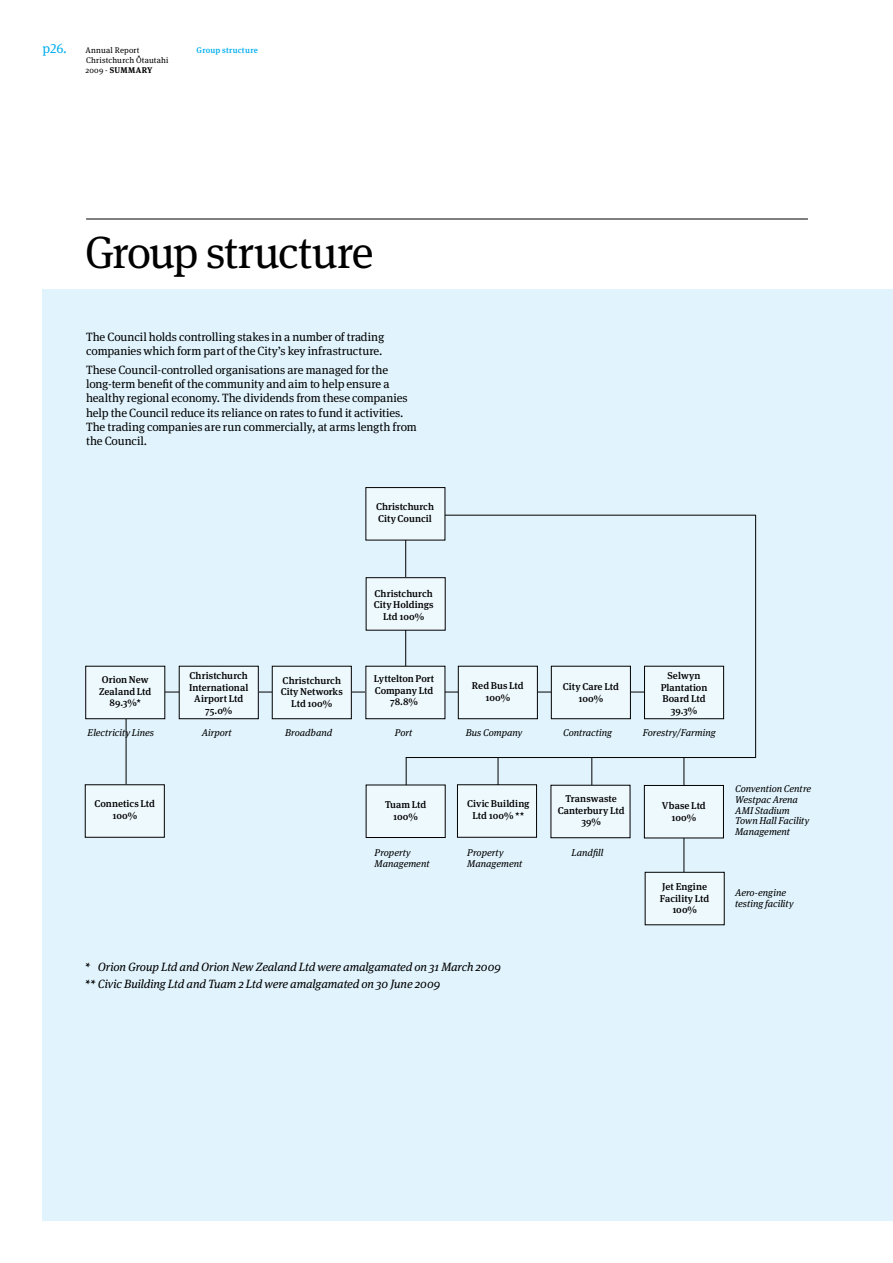
<style>
.page{position:relative;width:893px;height:1263px;background:#fff}
.page>*{position:absolute;margin:0;border:0;box-sizing:border-box;transform-origin:0 0}
.t1{font:45px "Meta Serif Pro";letter-spacing:-.035em;color:#000}
.t2{font:13.5px "Meta Serif Pro";color:#00aeef}
.t3{font:12px/14.2px "Meta Serif Pro";letter-spacing:-.005em;color:#000}
.t4{font:italic 12px/16.2px "Meta Serif Pro";letter-spacing:-.01em;color:#000}
.t5{font:500 9.9px/11.6px "Meta Serif Pro";letter-spacing:.005em;color:#000;text-align:center}
.t6{font:italic 9.9px/10.6px "Meta Serif Pro";color:#000}
.t7{font:8.25px/9.8px "Meta Serif Pro";letter-spacing:.025em;color:#000}
.t8{font:500 8.25px "Meta Serif Pro";letter-spacing:.02em;color:#00aeef}
.s1{font-weight:700}
</style>
<div class="page">
<hr style="left:86px;top:219px;width:722px;height:1px;background:#000">
<div style="left:43px;top:289px;width:850px;height:931px;background:#e1f4fd"></div>
<hr style="left:147px;top:692px;width:507px;height:1px;background:#000">
<hr style="left:406px;top:757px;width:350px;height:1px;background:#000">
<hr style="left:405px;top:532px;width:1px;height:140px;background:#000">
<hr style="left:406px;top:757px;width:1px;height:64px;background:#000">
<hr style="left:498px;top:757px;width:1px;height:59px;background:#000">
<hr style="left:592px;top:757px;width:1px;height:64px;background:#000">
<hr style="left:684px;top:757px;width:1px;height:138px;background:#000">
<hr style="left:755px;top:515px;width:1px;height:243px;background:#000">
<hr style="left:421px;top:515px;width:335px;height:1px;background:#000">
<hr style="left:126px;top:713px;width:1px;height:71px;background:#000">
<div style="left:366px;top:488px;width:79px;height:52px;background:#eef9fe"></div>
<div style="left:366px;top:487px;width:79px;height:53px;border:1px solid #000"></div>
<div style="left:366px;top:578px;width:79px;height:52px;background:#eef9fe"></div>
<div style="left:366px;top:577px;width:79px;height:53px;border:1px solid #000"></div>
<div style="left:86px;top:666px;width:79px;height:53px;background:#eef9fe"></div>
<div style="left:86px;top:666px;width:79px;height:53px;border:1px solid #000"></div>
<div style="left:179px;top:666px;width:79px;height:53px;background:#eef9fe"></div>
<div style="left:179px;top:666px;width:79px;height:53px;border:1px solid #000"></div>
<div style="left:272px;top:666px;width:79px;height:53px;background:#eef9fe"></div>
<div style="left:272px;top:666px;width:80px;height:53px;border:1px solid #000"></div>
<div style="left:366px;top:666px;width:79px;height:53px;background:#eef9fe"></div>
<div style="left:366px;top:666px;width:79px;height:53px;border:1px solid #000"></div>
<div style="left:458px;top:666px;width:79px;height:53px;background:#eef9fe"></div>
<div style="left:458px;top:666px;width:80px;height:53px;border:1px solid #000"></div>
<div style="left:551px;top:666px;width:79px;height:53px;background:#eef9fe"></div>
<div style="left:551px;top:666px;width:80px;height:53px;border:1px solid #000"></div>
<div style="left:644px;top:666px;width:80px;height:53px;background:#eef9fe"></div>
<div style="left:644px;top:666px;width:80px;height:53px;border:1px solid #000"></div>
<div style="left:85px;top:785px;width:79px;height:52px;background:#eef9fe"></div>
<div style="left:366px;top:785px;width:79px;height:52px;background:#eef9fe"></div>
<div style="left:366px;top:785px;width:79px;height:53px;border:1px solid #000"></div>
<div style="left:457px;top:785px;width:80px;height:52px;background:#eef9fe"></div>
<div style="left:457px;top:784px;width:80px;height:53px;border:1px solid #000"></div>
<div style="left:551px;top:785px;width:79px;height:53px;background:#eef9fe"></div>
<div style="left:644px;top:785px;width:79px;height:53px;background:#eef9fe"></div>
<div style="left:644px;top:785px;width:80px;height:53px;border:1px solid #000"></div>
<div style="left:645px;top:872px;width:79px;height:53px;background:#eef9fe"></div>
<div style="left:645px;top:872px;width:79px;height:53px;border:1px solid #000"></div>
<p class="t2" style="left:43px;top:39px;width:26px">p26.</p>
<p class="t7" style="left:85px;top:45px;width:85px">Annual Report<br>Christchurch Otautahi<br>2009 - <span class="s1">SUMMARY</span></p>
<p class="t8" style="left:197px;top:44px;width:63px">Group structure</p>
<h1 class="t1" style="left:85px;top:219px;width:290px">Group structure</h1>
<p class="t3" style="left:86px;top:329px;width:300px">The Council holds controlling stakes in a number of trading companies which form part of the City’s key infrastructure.</p>
<p class="t3" style="left:86px;top:362px;width:332px">These Council-controlled organisations are managed for the long-term benefit of the community and aim to help ensure a healthy regional economy. The dividends from these companies help the Council reduce its reliance on rates to fund it activities.<br>The trading companies are run commercially, at arms length from the Council.</p>
<p class="t5" style="left:376px;top:500px;width:59px;text-align:left">Christchurch<br>City Council</p>
<p class="t5" style="left:374px;top:587px;width:61px">Christchurch<br>City Holdings<br>Ltd 100%</p>
<p class="t5" style="left:99px;top:673px;width:54px">Orion New<br>Zealand Ltd<br>89.3%*</p>
<p class="t5" style="left:189px;top:669px;width:61px">Christchurch<br>International<br>Airport Ltd<br>75.0%</p>
<p class="t5" style="left:281px;top:674px;width:64px">Christchurch<br>City Networks<br>Ltd 100%</p>
<p class="t5" style="left:374px;top:672px;width:62px">Lyttelton Port<br>Company Ltd<br>78.8%</p>
<p class="t5" style="left:472px;top:679px;width:53px">Red Bus Ltd<br>100%</p>
<p class="t5" style="left:563px;top:680px;width:58px">City Care Ltd<br>100%</p>
<p class="t5" style="left:661px;top:669px;width:48px">Selwyn<br>Plantation<br>Board Ltd<br>39.3%</p>
<p class="t6" style="left:88px;top:727px;width:68px">Electricity Lines</p>
<p class="t6" style="left:285px;top:727px;width:49px">Broadband</p>
<p class="t6" style="left:395px;top:727px;width:19px">Port</p>
<p class="t6" style="left:466px;top:727px;width:58px">Bus Company</p>
<p class="t6" style="left:563px;top:727px;width:50px">Contracting</p>
<p class="t6" style="left:643px;top:727px;width:74px">Forestry/Farming</p>
<p class="t6" style="left:202px;top:727px;width:32px">Airport</p>
<p class="t5" style="left:95px;top:797px;width:62px">Connetics Ltd<br>100%</p>
<p class="t5" style="left:385px;top:798px;width:43px">Tuam Ltd<br>100%</p>
<p class="t5" style="left:467px;top:797px;width:64px">Civic Building<br>Ltd 100% **</p>
<p class="t5" style="left:558px;top:792px;width:68px">Transwaste<br>Canterbury Ltd<br>39%</p>
<p class="t5" style="left:662px;top:799px;width:45px">Vbase Ltd<br>100%</p>
<p class="t6" style="left:375px;top:847px;width:38px">Property</p>
<p class="t6" style="left:571px;top:847px;width:33px">Landfill</p>
<p class="t6" style="left:375px;top:857px;width:56px">Management</p>
<p class="t6" style="left:467px;top:847px;width:56px">Property<br>Management</p>
<p class="t5" style="left:660px;top:880px;width:51px">Jet Engine<br>Facility Ltd<br>100%</p>
<p class="t6" style="left:735px;top:783px;width:78px">Convention Centre<br>Westpac Arena<br>AMI Stadium<br>Town Hall Facility<br>Management</p>
<p class="t6" style="left:735px;top:887px;width:60px">Aero-engine testing facility</p>
<p class="t4" style="left:85px;top:958px;width:418px">* Orion Group Ltd and Orion New Zealand Ltd were amalgamated on 31 March 2009 ** Civic Building Ltd and Tuam 2 Ltd were amalgamated on 30 June 2009</p>
</div>
